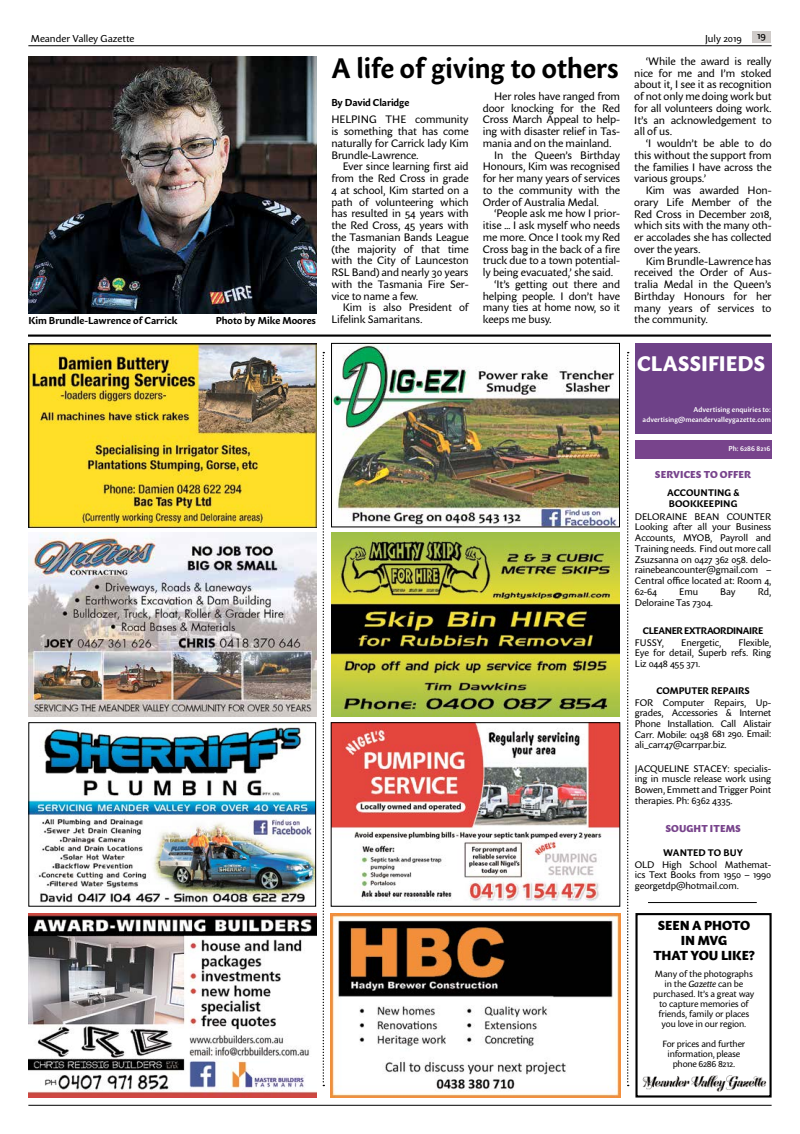
<style>
.page{position:relative;width:800px;height:1134px;background:#fff}
.page>*{position:absolute;margin:0;border:0;box-sizing:border-box;transform-origin:0 0}
.t1{font:700 28px "Sharik Sans";color:#000}
.t2{font:800 21px "Sharik Sans";letter-spacing:-.005em;color:#fff}
.t3{font:900 13px/15px "Sharik Sans";letter-spacing:-.015em;color:#000;text-align:center}
.t4{font:10.8px/11.7px "Sharik Sans";letter-spacing:-.01em;color:#000;text-align:justify}
.t5{font:700 10px "Sharik Sans";color:#000}
.t6{font:10px "Sharik Sans";letter-spacing:-.005em;color:#000}
.t7{font:900 10px "Sharik Sans";letter-spacing:.01em;color:#78448c}
.t8{font:500 10px "Sharik Sans";color:#000}
.t9{font:9.5px/10.8px "Sharik Sans";letter-spacing:-.01em;color:#000;text-align:justify}
.t10{font:700 9.5px/11px "Sharik Sans";color:#000}
.t11{font:700 9.5px "Sharik Sans";letter-spacing:-.04em;color:#000}
.t12{font:9px/10px "Sharik Sans";letter-spacing:-.01em;color:#000;text-align:center}
.t13{font:600 7px/10px "Sharik Sans";letter-spacing:.01em;color:#fff;text-align:right}
.s1{font-style:italic}
</style>
<div class="page">
<div style="left:752px;top:31px;width:18px;height:11px;background:#cfcbc9"></div>
<hr style="left:28px;top:45px;width:743px;height:1px;background:#000">
<hr style="left:28px;top:1105px;width:743px;height:1px;background:#000">
<svg style="left:627px;top:352px;width:1px;height:734px"></svg>
<svg style="left:322px;top:352px;width:2px;height:734px"></svg>
<div style="left:635px;top:343px;width:136px;height:90px;background:#6e4188"></div>
<div style="left:635px;top:440px;width:136px;height:19px;background:#78448c"></div>
<img style="left:333px;top:345px;width:284px;height:180px">
<div style="left:331px;top:343px;width:288px;height:184px;border:1px solid #000"></div>
<img style="left:331px;top:533px;width:288px;height:184px">
<img style="left:333px;top:724px;width:285px;height:180px">
<div style="left:331px;top:722px;width:289px;height:184px;border:1px solid #000"></div>
<img style="left:30px;top:724px;width:284px;height:179px">
<div style="left:28px;top:722px;width:288px;height:184px;border:1px solid #000"></div>
<div style="left:635px;top:913px;width:136px;height:184px;border:2px solid #000"></div>
<img style="left:642px;top:1075px;width:125px;height:17px">
<img style="left:28px;top:343px;width:288px;height:184px">
<img style="left:28px;top:533px;width:288px;height:184px">
<hr style="left:648px;top:902px;width:108px;height:1px;background:#000">
<img style="left:331px;top:913px;width:289px;height:184px">
<img style="left:28px;top:913px;width:288px;height:184px">
<hr style="left:28px;top:334px;width:742px;height:3px;background:#000">
<img style="left:28px;top:57px;width:288px;height:256px">
<p class="t6" style="left:31px;top:31px;width:105px">Meander Valley Gazette</p>
<p class="t6" style="left:705px;top:31px;width:38px">July 2019</p>
<p class="t8" style="left:756px;top:28px;width:10px">19</p>
<p class="t5" style="left:28px;top:313px;width:151px">Kim Brundle-Lawrence of Carrick</p>
<p class="t5" style="left:216px;top:313px;width:102px">Photo by Mike Moores</p>
<h1 class="t1" style="left:331px;top:48px;width:289px">A life of giving to others</h1>
<p class="t5" style="left:331px;top:95px;width:79px">By David Claridge</p>
<p class="t4" style="left:331px;top:113px;width:139px">HELPING THE community is something that has come naturally for Carrick lady Kim Brundle-Lawrence.</p>
<p class="t4" style="left:331px;top:160px;width:139px;text-indent:11px">Ever since learning first aid from the Red Cross in grade 4 at school, Kim started on a path of volunteering which has resulted in 54 years with the Red Cross, 45 years with the Tasmanian Bands League (the majority of that time with the City of Launceston RSL Band) and nearly 30 years with the Tasmania Fire Ser&shy;vice to name a few.</p>
<p class="t4" style="left:331px;top:301px;width:139px;text-indent:11px">Kim is also President of<br>Lifelink Samaritans.</p>
<p class="t4" style="left:494px;top:90px;width:127px">Her roles have ranged from</p>
<p class="t4" style="left:482px;top:102px;width:139px">door knocking for the Red</p>
<p class="t4" style="left:482px;top:113px;width:139px">Cross March Appeal to help-</p>
<p class="t4" style="left:482px;top:125px;width:139px">ing with disaster relief in Tas-</p>
<p class="t4" style="left:482px;top:137px;width:130px">mania and on the mainland.</p>
<p class="t4" style="left:494px;top:149px;width:127px">In the Queen’s Birthday</p>
<p class="t4" style="left:482px;top:160px;width:139px">Honours, Kim was recognised</p>
<p class="t4" style="left:482px;top:172px;width:139px">for her many years of services</p>
<p class="t4" style="left:482px;top:184px;width:139px">to the community with the</p>
<p class="t4" style="left:482px;top:196px;width:118px">Order of Australia Medal.</p>
<p class="t4" style="left:494px;top:207px;width:127px">‘People ask me how I prior-</p>
<p class="t4" style="left:482px;top:219px;width:139px">itise … I ask myself who needs</p>
<p class="t4" style="left:482px;top:231px;width:139px">me more. Once I took my Red</p>
<p class="t4" style="left:482px;top:243px;width:139px">Cross bag in the back of a fire</p>
<p class="t4" style="left:482px;top:254px;width:139px">truck due to a town potential-</p>
<p class="t4" style="left:482px;top:266px;width:132px">ly being evacuated,’ she said.</p>
<p class="t4" style="left:494px;top:278px;width:127px">‘It’s getting out there and</p>
<p class="t4" style="left:482px;top:290px;width:139px">helping people. I don’t have</p>
<p class="t4" style="left:482px;top:301px;width:139px">many ties at home now, so it</p>
<p class="t4" style="left:482px;top:313px;width:70px">keeps me busy.</p>
<p class="t4" style="left:634px;top:55px;width:139px;text-indent:11px">‘While the award is really nice for me and I’m stoked about it, I see it as recognition of not only me doing work but for all volunteers doing work.<br>It’s an acknowledgement to all of us.</p>
<p class="t4" style="left:634px;top:137px;width:139px;text-indent:11px">‘I wouldn’t be able to do this without the support from the families I have across the various groups.’</p>
<p class="t4" style="left:634px;top:184px;width:139px;text-indent:11px">Kim was awarded Hon&shy;orary Life Member of the Red Cross in December 2018, which sits with the many oth&shy;er accolades she has collected over the years.</p>
<p class="t4" style="left:634px;top:255px;width:139px;text-indent:11px">Kim Brundle-Lawrence has received the Order of Aus&shy;tralia Medal in the Queen’s Birthday Honours for her many years of services to the community.</p>
<h2 class="t2" style="left:637px;top:349px;width:129px">CLASSIFIEDS</h2>
<p class="t13" style="left:642px;top:404px;width:130px">Advertising enquiries to: advertising@meandervalleygazette.com</p>
<p class="t13" style="left:728px;top:443px;width:43px">Ph: 6286 8216</p>
<p class="t7" style="left:654px;top:467px;width:98px">SERVICES TO OFFER</p>
<p class="t10" style="left:667px;top:486px;width:74px">ACCOUNTING &amp;<br>BOOKKEEPING</p>
<p class="t9" style="left:634px;top:511px;width:138px">DELORAINE BEAN COUNTER Looking after all your Business Accounts, MYOB, Payroll and Training needs. Find out more call Zsuzsanna on 0427 362 058. delo&shy;rainebeancounter@gmail.com – Central office located at: Room 4, 62-64</p>
<p class="t9" style="left:679px;top:586px;width:20px">Emu</p>
<p class="t9" style="left:720px;top:586px;width:17px">Bay</p>
<p class="t9" style="left:757px;top:586px;width:15px">Rd,</p>
<p class="t9" style="left:634px;top:597px;width:80px">Deloraine Tas 7304.</p>
<p class="t11" style="left:642px;top:623px;width:122px">CLEANER EXTRAORDINAIRE</p>
<p class="t9" style="left:634px;top:637px;width:31px">FUSSY,</p>
<p class="t9" style="left:681px;top:637px;width:42px">Energetic,</p>
<p class="t9" style="left:634px;top:637px;width:138px;text-indent:104px">Flexible, Eye for detail, Superb refs. Ring Liz 0448 455 371.</p>
<p class="t10" style="left:656px;top:684px;width:95px">COMPUTER REPAIRS</p>
<p class="t9" style="left:634px;top:697px;width:138px">FOR Computer Repairs, Up&shy;grades, Accessories &amp; Internet Phone Installation. Call Alistair Carr. Mobile: 0438 681 290. Email:</p>
<p class="t9" style="left:634px;top:739px;width:93px">ali_carr47@carrpar.biz.</p>
<p class="t9" style="left:634px;top:763px;width:138px">JACQUELINE STACEY: specialis&shy;ing in muscle release work using Bowen, Emmett and Trigger Point therapies. Ph: 6362 4335.</p>
<p class="t7" style="left:665px;top:821px;width:77px">SOUGHT ITEMS</p>
<p class="t10" style="left:663px;top:846px;width:81px">WANTED TO BUY</p>
<p class="t9" style="left:634px;top:859px;width:138px">OLD High School Mathemat&shy;ics Text Books from 1950 – 1990 georgetdp@hotmail.com.</p>
<p class="t3" style="left:653px;top:917px;width:103px">SEEN A PHOTO<br>IN MVG<br>THAT YOU LIKE?</p>
<p class="t12" style="left:653px;top:969px;width:103px">Many of the photographs in the <span class="s1">Gazette</span> can be purchased. It’s a great way to capture memories of friends, family or places you love in our region.</p>
<p class="t12" style="left:662px;top:1039px;width:84px">For prices and further information, please phone 6286 8212.</p>
</div>
